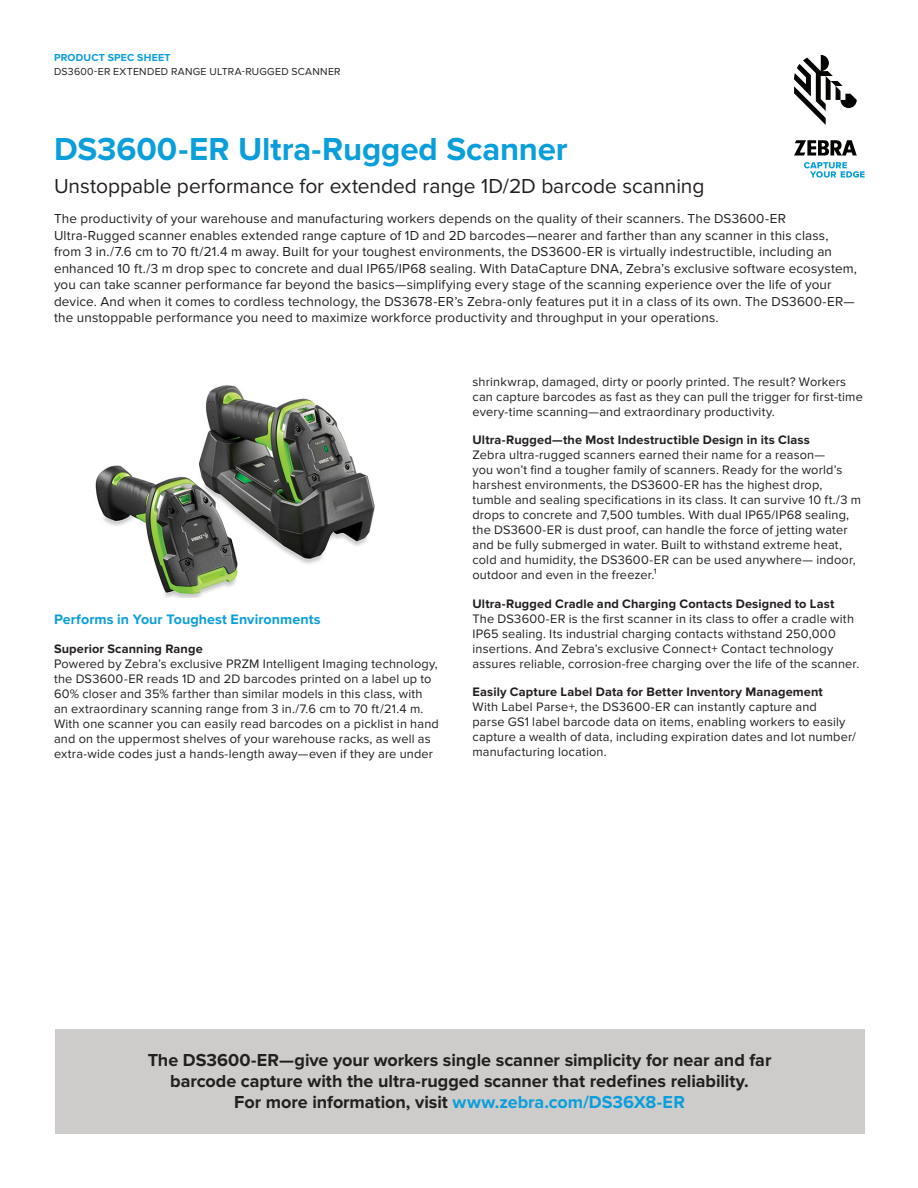
<style>
.page{position:relative;width:918px;height:1188px;background:#fff}
.page>*{position:absolute;margin:0;border:0;box-sizing:border-box;transform-origin:0 0}
.t1{font:700 33px "Proxima Nova";letter-spacing:-.005em;color:#0a9edb}
.t2{font:21px "Proxima Nova";letter-spacing:-.005em;color:#231f20}
.t3{font:700 18px/21px "Proxima Nova";letter-spacing:-.005em;color:#231f20;text-align:center}
.t4{font:700 14.25px "Proxima Nova";letter-spacing:.005em;color:#0a9edb}
.t5{font:13.5px/16.5px "Proxima Nova";letter-spacing:.01em;color:#231f20}
.t6{font:12.75px/15px "Proxima Nova";letter-spacing:.015em;color:#231f20}
.t7{font:700 12.75px "Proxima Nova";letter-spacing:.01em;color:#231f20}
.t8{font:10.5px "Proxima Nova";letter-spacing:.025em;color:#231f20}
.t9{font:700 10.5px "Proxima Nova";letter-spacing:.015em;color:#0a9edb}
.s1{color:#0a9edb}
</style>
<div class="page">
<img style="left:95px;top:385px;width:280px;height:212px">
<div style="left:55px;top:1029px;width:810px;height:104px;background:#ceccca"></div>
<svg style="left:794px;top:55px;width:63px;height:70px"></svg>
<svg style="left:794px;top:140px;width:63px;height:16px"></svg>
<svg style="left:804px;top:162px;width:61px;height:16px"></svg>
<p class="t9" style="left:54px;top:52px;width:118px">PRODUCT SPEC SHEET</p>
<p class="t8" style="left:54px;top:66px;width:288px">DS3600-ER EXTENDED RANGE ULTRA-RUGGED SCANNER</p>
<h1 class="t1" style="left:54px;top:133px;width:515px">DS3600-ER Ultra-Rugged Scanner</h1>
<h2 class="t2" style="left:54px;top:176px;width:652px">Unstoppable performance for extended range 1D/2D barcode scanning</h2>
<p class="t5" style="left:54px;top:211px;width:805px">The productivity of your warehouse and manufacturing workers depends on the quality of their scanners. The DS3600-ER Ultra-Rugged scanner enables extended range capture of 1D and 2D barcodes—nearer and farther than any scanner in this class, from 3 in./7.6 cm to 70 ft/21.4 m away. Built for your toughest environments, the DS3600-ER is virtually indestructible, including an enhanced 10 ft./3 m drop spec to concrete and dual IP65/IP68 sealing. With DataCapture DNA, Zebra’s exclusive software ecosystem, you can take scanner performance far beyond the basics—simplifying every stage of the scanning experience over the life of your device. And when it comes to cordless technology, the DS3678-ER’s Zebra-only features put it in a class of its own. The DS3600-ER— the unstoppable performance you need to maximize workforce productivity and throughput in your operations.</p>
<p class="t4" style="left:54px;top:613px;width:268px">Performs in Your Toughest Environments</p>
<p class="t7" style="left:54px;top:642px;width:150px">Superior Scanning Range</p>
<p class="t6" style="left:54px;top:656px;width:386px">Powered by Zebra’s exclusive PRZM Intelligent Imaging technology, the DS3600-ER reads 1D and 2D barcodes printed on a label up to 60% closer and 35% farther than similar models in this class, with an extraordinary scanning range from 3 in./7.6 cm to 70 ft/21.4 m.<br>With one scanner you can easily read barcodes on a picklist in hand and on the uppermost shelves of your warehouse racks, as well as extra-wide codes just a hands-length away—even if they are under</p>
<p class="t6" style="left:472px;top:374px;width:392px">shrinkwrap, damaged, dirty or poorly printed. The result? Workers can capture barcodes as fast as they can pull the trigger for first-time every-time scanning—and extraordinary productivity.</p>
<p class="t7" style="left:472px;top:434px;width:339px">Ultra-Rugged—the Most Indestructible Design in its Class</p>
<p class="t6" style="left:472px;top:448px;width:390px">Zebra ultra-rugged scanners earned their name for a reason—<br>you won’t find a tougher family of scanners. Ready for the world’s harshest environments, the DS3600-ER has the highest drop, tumble and sealing specifications in its class. It can survive 10 ft./3 m drops to concrete and 7,500 tumbles. With dual IP65/IP68 sealing, the DS3600-ER is dust proof, can handle the force of jetting water and be fully submerged in water. Built to withstand extreme heat, cold and humidity, the DS3600-ER can be used anywhere— indoor, outdoor and even in the freezer.¹</p>
<p class="t7" style="left:472px;top:597px;width:363px">Ultra-Rugged Cradle and Charging Contacts Designed to Last</p>
<p class="t6" style="left:472px;top:611px;width:388px">The DS3600-ER is the first scanner in its class to offer a cradle with IP65 sealing. Its industrial charging contacts withstand 250,000 insertions. And Zebra’s exclusive Connect+ Contact technology assures reliable, corrosion-free charging over the life of the scanner.</p>
<p class="t7" style="left:472px;top:686px;width:352px">Easily Capture Label Data for Better Inventory Management</p>
<p class="t6" style="left:472px;top:700px;width:385px">With Label Parse+, the DS3600-ER can instantly capture and<br>parse GS1 label barcode data on items, enabling workers to easily capture a wealth of data, including expiration dates and lot number/ manufacturing location.</p>
<h3 class="t3" style="left:148px;top:1050px;width:625px">The DS3600-ER—give your workers single scanner simplicity for near and far barcode capture with the ultra-rugged scanner that redefines reliability.<br>For more information, visit <span class="s1">www.zebra.com/DS36X8-ER</span></h3>
</div>
